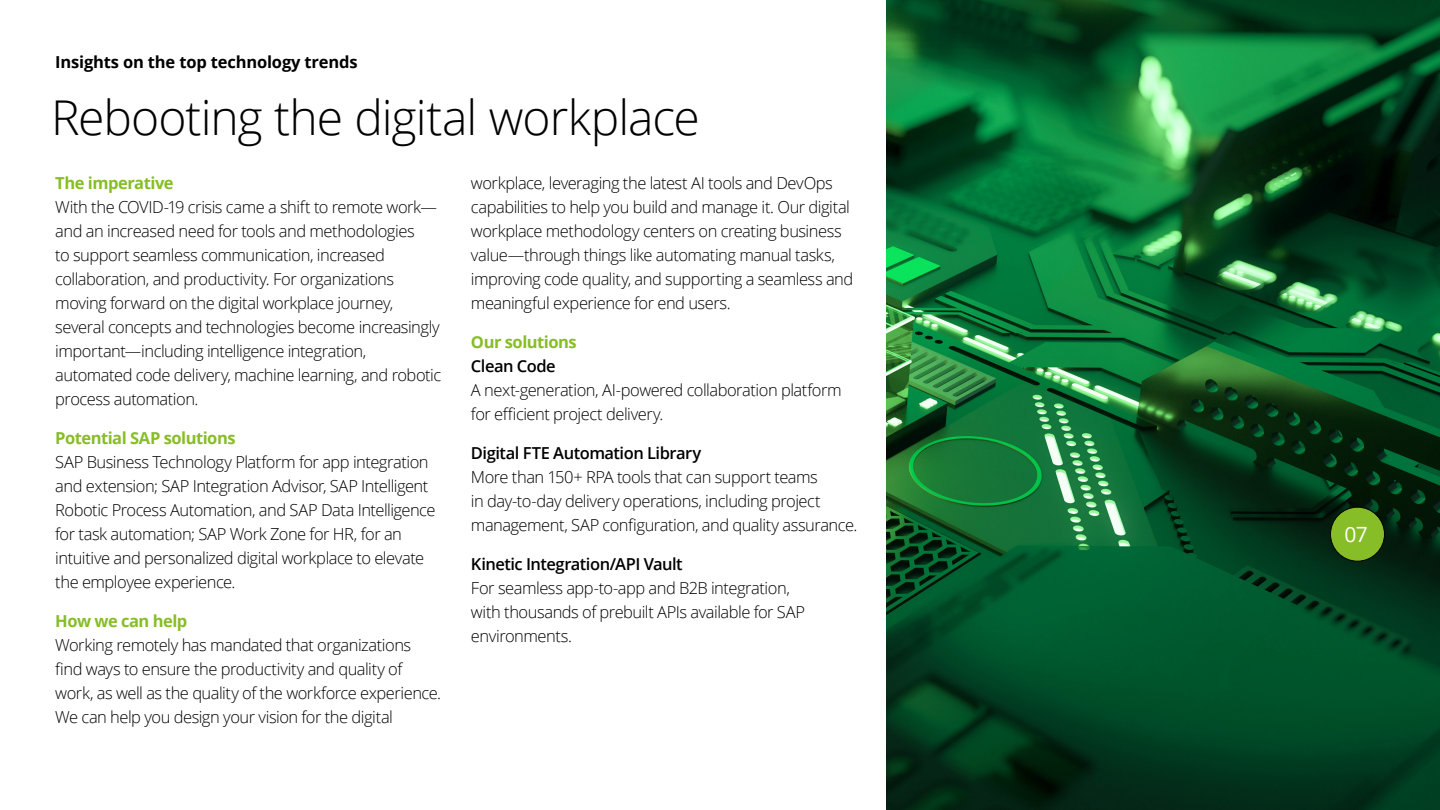
<style>
.page{position:relative;width:1440px;height:810px;background:#fff}
.page>*{position:absolute;margin:0;border:0;box-sizing:border-box;transform-origin:0 0}
.t1{font:300 48px "Open Sans";letter-spacing:-.02em;color:#000}
.t2{font:21px "Open Sans";color:#fff}
.t3{font:300 16.5px/24px "Open Sans";letter-spacing:-.03em;color:#000}
.t4{font:700 16.5px "Open Sans";letter-spacing:-.03em;color:#87bd26}
.t5{font:600 16.5px "Open Sans";letter-spacing:-.03em;color:#000}
.t6{font:700 16.5px "Open Sans";letter-spacing:-.01em;color:#000}
.t7{font:600 16.5px "Open Sans";letter-spacing:-.03em;color:#000}
</style>
<div class="page">
<img style="left:887px;top:0;width:553px;height:810px">
<div style="left:1330px;top:507px;width:54px;height:54px;background:#87bd26;border-radius:50%"></div>
<div style="left:1330px;top:507px;width:55px;height:54px;border:1px solid #000;border-radius:50%"></div>
<p class="t6" style="left:55px;top:50px;width:304px">Insights on the top technology trends</p>
<h1 class="t1" style="left:51px;top:84px;width:650px">Rebooting the digital workplace</h1>
<p class="t4" style="left:55px;top:171px;width:120px">The imperative</p>
<p class="t3" style="left:55px;top:194px;width:388px">With the COVID-19 crisis came a shift to remote work— and an increased need for tools and methodologies<br>to support seamless communication, increased collaboration, and productivity. For organizations moving forward on the digital workplace journey, several concepts and technologies become increasingly important—including intelligence integration, automated code delivery, machine learning, and robotic process automation.</p>
<p class="t4" style="left:55px;top:426px;width:182px">Potential SAP solutions</p>
<p class="t3" style="left:55px;top:449px;width:382px">SAP Business Technology Platform for app integration and extension; SAP Integration Advisor, SAP Intelligent Robotic Process Automation, and SAP Data Intelligence for task automation; SAP Work Zone for HR, for an intuitive and personalized digital workplace to elevate the employee experience.</p>
<p class="t4" style="left:55px;top:609px;width:134px">How we can help</p>
<p class="t3" style="left:55px;top:632px;width:387px">Working remotely has mandated that organizations find ways to ensure the productivity and quality of work, as well as the quality of the workforce experience.<br>We can help you design your vision for the digital</p>
<p class="t3" style="left:471px;top:170px;width:384px">workplace, leveraging the latest AI tools and DevOps capabilities to help you build and manage it. Our digital workplace methodology centers on creating business value—through things like automating manual tasks, improving code quality, and supporting a seamless and meaningful experience for end users.</p>
<p class="t4" style="left:471px;top:330px;width:107px">Our solutions</p>
<p class="t7" style="left:471px;top:355px;width:86px">Clean Code</p>
<p class="t3" style="left:471px;top:377px;width:372px">A next-generation, AI-powered collaboration platform for efficient project delivery.</p>
<p class="t5" style="left:471px;top:442px;width:232px">Digital FTE Automation Library</p>
<p class="t3" style="left:471px;top:464px;width:388px">More than 150+ RPA tools that can support teams<br>in day-to-day delivery operations, including project management, SAP configuration, and quality assurance.</p>
<p class="t5" style="left:471px;top:553px;width:213px">Kinetic Integration/API Vault</p>
<p class="t3" style="left:471px;top:575px;width:336px">For seamless app-to-app and B2B integration, with thousands of prebuilt APIs available for SAP environments.</p>
<p class="t2" style="left:1344px;top:520px;width:25px">07</p>
</div>
